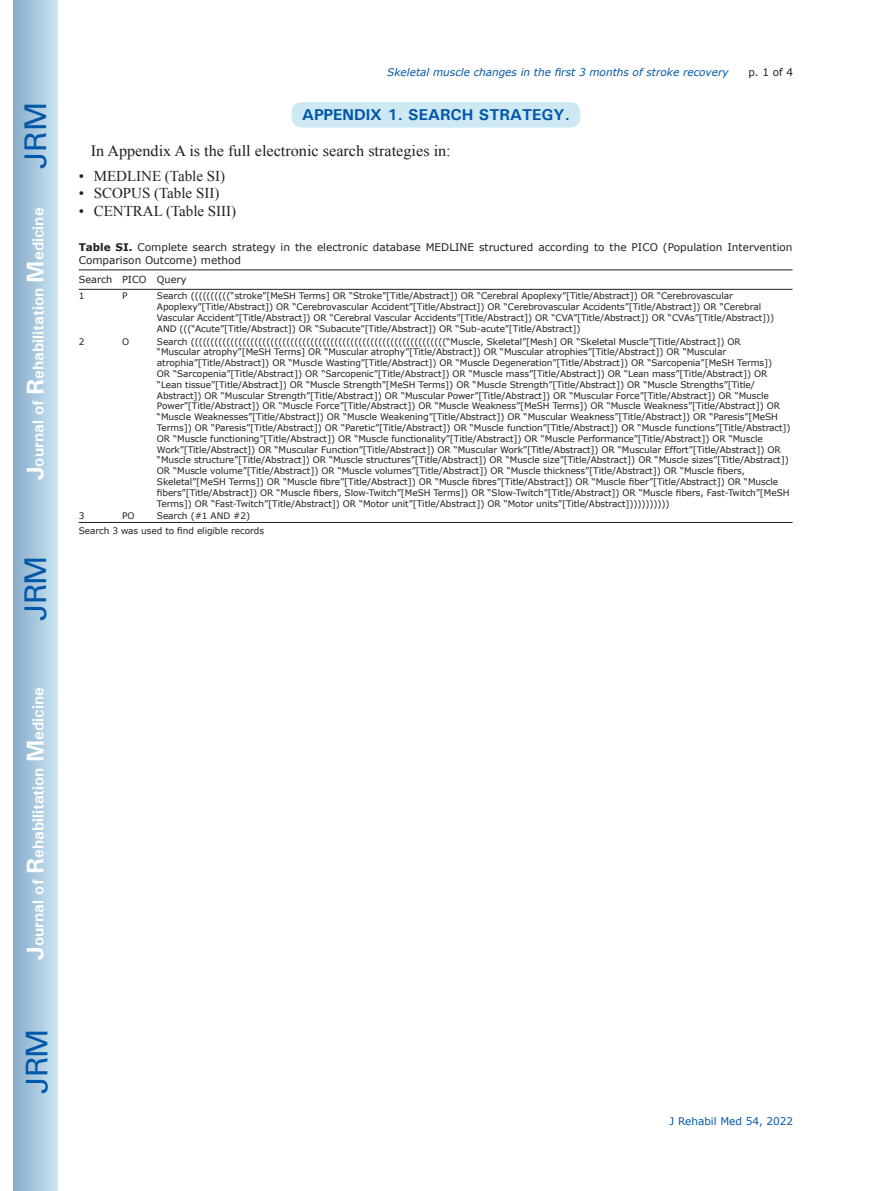
<style>
.page{position:relative;width:872px;height:1191px;background:#fff}
.page>*{position:absolute;margin:0;border:0;box-sizing:border-box;transform-origin:0 0}
.t1{font:30px "Univers";letter-spacing:-.03em;color:#0157a8}
.t2{font:700 15.75px "Univers";color:#fff}
.Txi{font:15.75px "Times New Roman";color:#231f20}
.H1{font:700 15.75px "Univers";color:#0157a8}
.t3{font:15px "Times New Roman";color:#231f20}
.Tabelltitel{font:10.5px/12.6px "Verdana";color:#231f20}
.t4{font:italic 10.5px "Verdana";color:#0157a8}
.t5{font:10.5px "Verdana";color:#0157a8}
.Table_col_head{font:9.75px "Verdana";color:#231f20}
.Table_text{font:9px/10.8px "Verdana";letter-spacing:-.01em;color:#231f20}
.s1{font-size:24px}
.s2{font-weight:700}
</style>
<div class="page">
<div style="left:14px;top:0;width:43px;height:1191px;background:linear-gradient(to right,#88acca,#cbe5f2)"></div>
<div style="left:291px;top:102px;width:289px;height:26px;background:#cee8f4;border-radius:10px"></div>
<hr style="left:79px;top:269px;width:43px;height:1px;background:#231f20">
<hr style="left:122px;top:269px;width:35px;height:1px;background:#231f20">
<hr style="left:157px;top:269px;width:635px;height:1px;background:#231f20">
<hr style="left:79px;top:289px;width:43px;height:1px;background:#231f20">
<hr style="left:122px;top:289px;width:35px;height:1px;background:#231f20">
<hr style="left:157px;top:289px;width:635px;height:1px;background:#231f20">
<hr style="left:79px;top:522px;width:43px;height:1px;background:#231f20">
<hr style="left:122px;top:522px;width:35px;height:1px;background:#231f20">
<hr style="left:157px;top:522px;width:635px;height:1px;background:#231f20">
<h1 class="t1" style="left:18px;top:169px;width:68px;rotate:-90deg">JRM</h1>
<h2 class="t2" style="left:28px;top:480px;width:274px;rotate:-90deg"><span class="s1">J</span>ournal of <span class="s1">R</span>ehabilitation <span class="s1">M</span>edicine</h2>
<h1 class="t1" style="left:18px;top:620px;width:67px;rotate:-90deg">JRM</h1>
<h2 class="t2" style="left:28px;top:959px;width:274px;rotate:-90deg"><span class="s1">J</span>ournal of <span class="s1">R</span>ehabilitation <span class="s1">M</span>edicine</h2>
<h1 class="t1" style="left:19px;top:1093px;width:67px;rotate:-90deg">JRM</h1>
<p class="t4" style="left:387px;top:65px;width:343px">Skeletal muscle changes in the first 3 months of stroke recovery</p>
<p class="Tabelltitel" style="left:748px;top:66px;width:46px">p. 1 of 4</p>
<p class="H1" style="left:302px;top:105px;width:269px">APPENDIX 1. SEARCH STRATEGY.</p>
<p class="Txi" style="left:91px;top:140px;width:362px">In Appendix A is the full electronic search strategies in:</p>
<p class="t3" style="left:79px;top:166px;width:148px">• MEDLINE (Table SI)</p>
<p class="t3" style="left:79px;top:183px;width:142px">• SCOPUS (Table SII)</p>
<p class="t3" style="left:79px;top:200px;width:159px">• CENTRAL (Table SIII)</p>
<p class="Tabelltitel" style="left:79px;top:241px;width:715px"><span class="s2">Table SI.</span> Complete search strategy in the electronic database MEDLINE structured according to the PICO (Population Intervention<br>Comparison Outcome) method</p>
<p class="Table_col_head" style="left:79px;top:273px;width:35px">Search</p>
<p class="Table_col_head" style="left:122px;top:273px;width:26px">PICO</p>
<p class="Table_col_head" style="left:157px;top:273px;width:31px">Query</p>
<p class="Table_text" style="left:79px;top:291px;width:7px">1</p>
<p class="Table_text" style="left:122px;top:291px;width:7px">P</p>
<p class="Table_text" style="left:157px;top:291px;width:619px">Search ((((((((((“stroke”[MeSH Terms] OR “Stroke”[Title/Abstract]) OR “Cerebral Apoplexy”[Title/Abstract]) OR “Cerebrovascular Apoplexy”[Title/Abstract]) OR “Cerebrovascular Accident”[Title/Abstract]) OR “Cerebrovascular Accidents”[Title/Abstract]) OR “Cerebral Vascular Accident”[Title/Abstract]) OR “Cerebral Vascular Accidents”[Title/Abstract]) OR “CVA”[Title/Abstract]) OR “CVAs”[Title/Abstract]))<br>AND (((“Acute”[Title/Abstract]) OR “Subacute”[Title/Abstract]) OR “Sub-acute”[Title/Abstract])</p>
<p class="Table_text" style="left:79px;top:336px;width:7px">2</p>
<p class="Table_text" style="left:122px;top:336px;width:9px">O</p>
<p class="Table_text" style="left:157px;top:336px;width:635px">Search ((((((((((((((((((((((((((((((((((((((((((((((((((((((((((((((((“Muscle, Skeletal”[Mesh] OR “Skeletal Muscle”[Title/Abstract]) OR<br>“Muscular atrophy”[MeSH Terms] OR “Muscular atrophy”[Title/Abstract]) OR “Muscular atrophies”[Title/Abstract]) OR “Muscular atrophia”[Title/Abstract]) OR “Muscle Wasting”[Title/Abstract]) OR “Muscle Degeneration”[Title/Abstract]) OR “Sarcopenia”[MeSH Terms])<br>OR “Sarcopenia”[Title/Abstract]) OR “Sarcopenic”[Title/Abstract]) OR “Muscle mass”[Title/Abstract]) OR “Lean mass”[Title/Abstract]) OR “Lean tissue”[Title/Abstract]) OR “Muscle Strength”[MeSH Terms]) OR “Muscle Strength”[Title/Abstract]) OR “Muscle Strengths”[Title/ Abstract]) OR “Muscular Strength”[Title/Abstract]) OR “Muscular Power”[Title/Abstract]) OR “Muscular Force”[Title/Abstract]) OR “Muscle Power”[Title/Abstract]) OR “Muscle Force”[Title/Abstract]) OR “Muscle Weakness”[MeSH Terms]) OR “Muscle Weakness”[Title/Abstract]) OR “Muscle Weaknesses”[Title/Abstract]) OR “Muscle Weakening”[Title/Abstract]) OR “Muscular Weakness”[Title/Abstract]) OR “Paresis”[MeSH Terms]) OR “Paresis”[Title/Abstract]) OR “Paretic”[Title/Abstract]) OR “Muscle function”[Title/Abstract]) OR “Muscle functions”[Title/Abstract])<br>OR “Muscle functioning”[Title/Abstract]) OR “Muscle functionality”[Title/Abstract]) OR “Muscle Performance”[Title/Abstract]) OR “Muscle Work”[Title/Abstract]) OR “Muscular Function”[Title/Abstract]) OR “Muscular Work”[Title/Abstract]) OR “Muscular Effort”[Title/Abstract]) OR “Muscle structure”[Title/Abstract]) OR “Muscle structures”[Title/Abstract]) OR “Muscle size”[Title/Abstract]) OR “Muscle sizes”[Title/Abstract])<br>OR “Muscle volume”[Title/Abstract]) OR “Muscle volumes”[Title/Abstract]) OR “Muscle thickness”[Title/Abstract]) OR “Muscle fibers, Skeletal”[MeSH Terms]) OR “Muscle fibre”[Title/Abstract]) OR “Muscle fibres”[Title/Abstract]) OR “Muscle fiber”[Title/Abstract]) OR “Muscle fibers”[Title/Abstract]) OR “Muscle fibers, Slow-Twitch”[MeSH Terms]) OR “Slow-Twitch”[Title/Abstract]) OR “Muscle fibers, Fast-Twitch”[MeSH Terms]) OR “Fast-Twitch”[Title/Abstract]) OR “Motor unit”[Title/Abstract]) OR “Motor units”[Title/Abstract]))))))))))</p>
<p class="Table_text" style="left:79px;top:511px;width:7px">3</p>
<p class="Table_text" style="left:122px;top:511px;width:14px">PO</p>
<p class="Table_text" style="left:157px;top:511px;width:95px">Search (#1 AND #2)</p>
<p class="Table_text" style="left:79px;top:525px;width:187px">Search 3 was used to find eligible records</p>
<p class="t5" style="left:669px;top:1114px;width:125px">J Rehabil Med 54, 2022</p>
</div>
